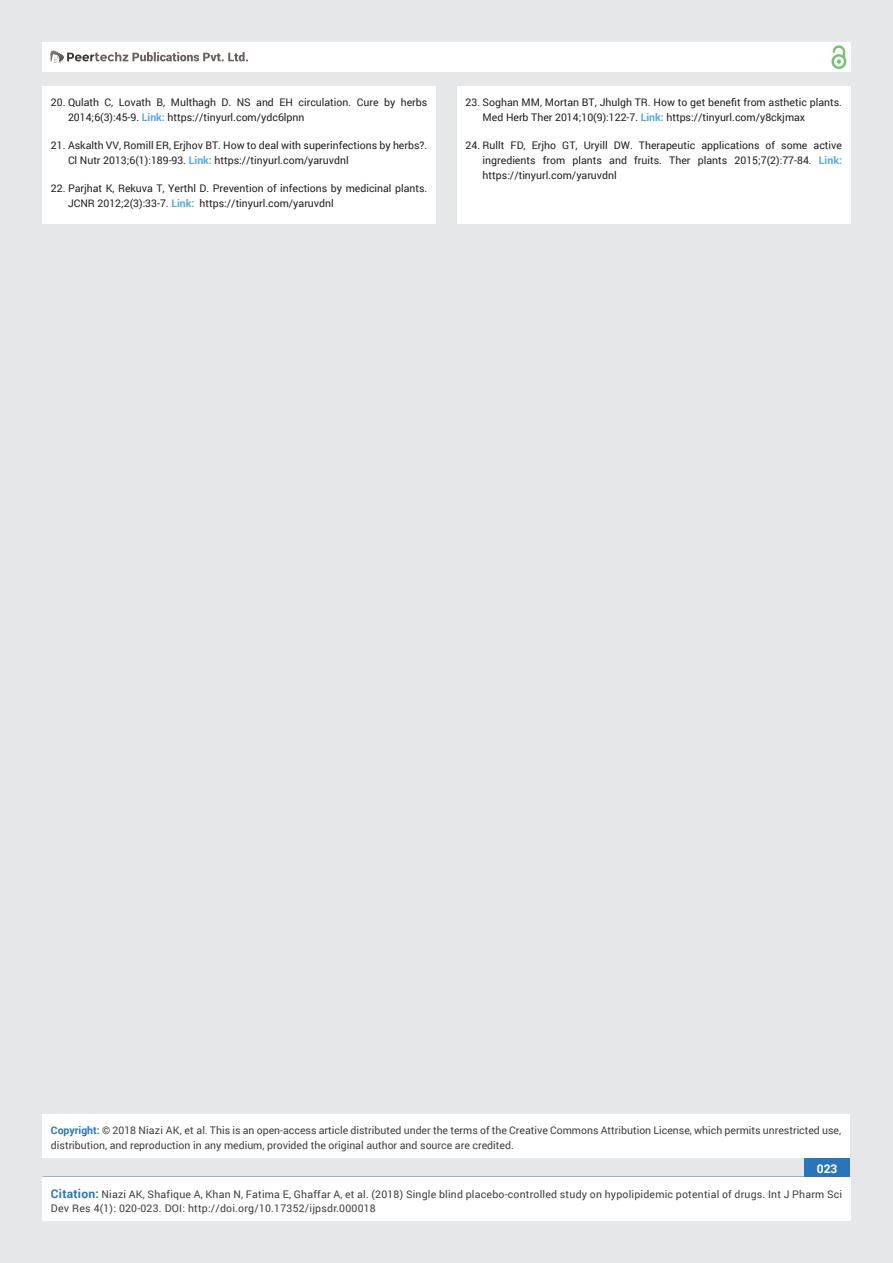
<style>
.page{position:relative;width:893px;height:1263px;background:#e6e7e9}
.page>*{position:absolute;margin:0;border:0;box-sizing:border-box;transform-origin:0 0}
.t1{font:700 12px "Roboto";color:#fff}
.t2{font:10.5px/15px "Roboto";color:#231f20}
.t3{font:10.5px/15px "Roboto";color:#3e3e3f}
.t4{font:10.5px/13.5px "Roboto";letter-spacing:.02em;color:#3e3e3f}
.s1{font-weight:700;color:#56a7dc}
.s2{font-weight:700;color:#2a75ba}
.s3{font-weight:300;color:#0b0c0b}
.s4{font-weight:700;font-size:12px;color:#2a75ba}
</style>
<div class="page">
<div style="left:42px;top:43px;width:808px;height:29px;background:#fff"></div>
<div style="left:831px;top:54px;width:15px;height:15px;border:2px solid #72c272;border-radius:50%"></div>
<svg style="left:831px;top:45px;width:15px;height:19px"></svg>
<div style="left:804px;top:1157px;width:46px;height:43px;background:#2a75ba"></div>
<svg style="left:49px;top:50px;width:199px;height:14px"></svg>
<div style="left:42px;top:1177px;width:809px;height:43px;background:#fff"></div>
<div style="left:42px;top:1115px;width:808px;height:43px;background:#fff"></div>
<div style="left:42px;top:87px;width:394px;height:137px;background:#fff"></div>
<div style="left:457px;top:87px;width:393px;height:137px;background:#fff"></div>
<p class="t2" style="left:68px;top:95px;width:361px;text-indent:-17px">20. Qulath C, Lovath B, Multhagh D. NS and EH circulation. Cure by herbs<br>2014;6(3):45-9. <span class="s1">Link:</span> https://tinyurl.com/ydc6lpnn</p>
<p class="t2" style="left:68px;top:137px;width:361px;text-indent:-17px">21. Askalth VV, Romill ER, Erjhov BT. How to deal with superinfections by herbs?.<br>Cl Nutr 2013;6(1):189-93. <span class="s1">Link:</span> https://tinyurl.com/yaruvdnl</p>
<p class="t2" style="left:68px;top:180px;width:361px;text-indent:-17px">22. Parjhat K, Rekuva T, Yerthl D. Prevention of infections by medicinal plants.<br>JCNR 2012;2(3):33-7. <span class="s1">Link:</span> https://tinyurl.com/yaruvdnl</p>
<p class="t2" style="left:483px;top:95px;width:361px;text-indent:-17px">23. Soghan MM, Mortan BT, Jhulgh TR. How to get benefit from asthetic plants.<br>Med Herb Ther 2014;10(9):122-7. <span class="s1">Link:</span> https://tinyurl.com/y8ckjmax</p>
<p class="t2" style="left:483px;top:137px;width:361px;text-align:justify;text-indent:-17px">24. Rullt FD, Erjho GT, Uryill DW. Therapeutic applications of some active ingredients from plants and fruits. Ther plants 2015;7(2):77-84. <span class="s1">Link: </span>https://tinyurl.com/yaruvdnl</p>
<p class="t3" style="left:51px;top:1123px;width:792px"><span class="s2">Copyright:</span> © 2018 Niazi AK, et al<span class="s3">.</span> This is an open-access article distributed under the terms of the Creative Commons Attribution License, which permits unrestricted use, distribution, and reproduction in any medium, provided the original author and source are credited.</p>
<p class="t1" style="left:817px;top:1161px;width:22px">023</p>
<p class="t4" style="left:51px;top:1188px;width:793px"><span class="s4">Citation:</span> Niazi AK, Shafique A, Khan N, Fatima E, Ghaffar A, et al. (2018) Single blind placebo-controlled study on hypolipidemic potential of drugs. Int J Pharm Sci<br>Dev Res 4(1): 020-023. DOI: http://doi.org/10.17352/ijpsdr.000018</p>
</div>
